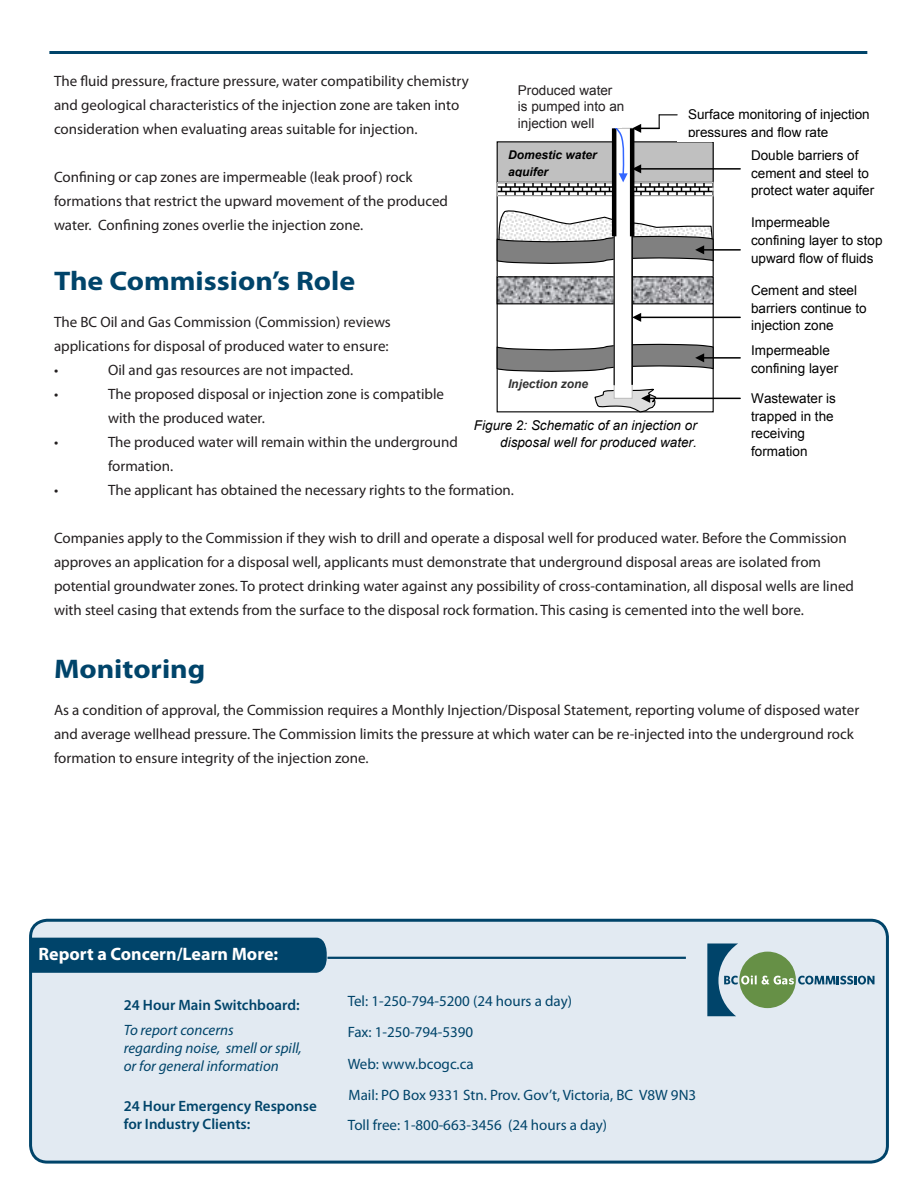
<style>
.page{position:relative;width:918px;height:1188px;background:#fff}
.page>*{position:absolute;margin:0;border:0;box-sizing:border-box;transform-origin:0 0}
.t1{font:700 27px "Myriad Pro";color:#00446a;scale:1.11 1}
.t2{font:700 18px "Myriad Pro";color:#fff}
.t3{font:15px/24px "Myriad Pro";color:#231f20}
.t4{font:15px "Myriad Pro";color:#00446a}
.t5{font:italic 15px/18px "Myriad Pro";color:#00446a}
.t6{font:600 15px "Myriad Pro";color:#00446a}
.t7{font:13.5px/17.9px "Arial";letter-spacing:.005em;color:#000}
.t8{font:italic 13.5px/17.9px "Arial";letter-spacing:.005em;color:#000;text-align:right}
.t9{font:13.5px/16.5px "Arial";color:#231f20}
.t10{font:italic 700 12px/17.9px "Arial";letter-spacing:-.005em;color:#000}
.t11{font:italic 700 12px "Arial";color:#333}
</style>
<div class="page">
<hr style="left:49px;top:51px;width:818px;height:3px;background:#00446a">
<div style="left:497px;top:142px;width:216px;height:40px;background:#c0c0c0"></div>
<div style="left:497px;top:141px;width:217px;height:42px;border:1px solid #000"></div>
<svg style="left:499px;top:278px;width:213px;height:24px;background:#a3a4a8"></svg>
<div style="left:497px;top:276px;width:217px;height:28px;border:1px solid #000"></div>
<hr style="left:649px;top:398px;width:91px;height:1px;background:#000">
<svg style="left:594px;top:385px;width:66px;height:28px"></svg>
<hr style="left:703px;top:249px;width:37px;height:2px;background:#000">
<svg style="left:496px;top:208px;width:219px;height:56px"></svg>
<svg style="left:499px;top:184px;width:213px;height:10px"></svg>
<div style="left:497px;top:182px;width:217px;height:14px;border:1px solid #c0c0c0"></div>
<hr style="left:640px;top:168px;width:100px;height:2px;background:#000">
<hr style="left:640px;top:317px;width:100px;height:1px;background:#000">
<svg style="left:633px;top:313px;width:8px;height:9px"></svg>
<div style="left:677px;top:101px;width:225px;height:41px;background:#fff"></div>
<div style="left:614px;top:128px;width:18px;height:270px;background:#fff"></div>
<div style="left:614px;top:128px;width:19px;height:271px;border:1px solid #c0c0c0"></div>
<hr style="left:630px;top:128px;width:4px;height:108px;background:#000">
<hr style="left:612px;top:128px;width:4px;height:108px;background:#000">
<hr style="left:631px;top:142px;width:2px;height:243px;background:#000">
<hr style="left:614px;top:142px;width:1px;height:243px;background:#000">
<svg style="left:594px;top:114px;width:83px;height:68px"></svg>
<hr style="left:703px;top:357px;width:37px;height:2px;background:#000">
<svg style="left:496px;top:343px;width:219px;height:29px"></svg>
<div style="left:513px;top:68px;width:108px;height:59px;background:#fff"></div>
<div style="left:31px;top:920px;width:856px;height:242px;background:#e2eaf2;border-radius:17px"></div>
<div style="left:29px;top:919px;width:860px;height:245px;border:3px solid #00446a;border-radius:17px"></div>
<div style="left:30px;top:938px;width:297px;height:35px;background:#00446a"></div>
<svg style="left:707px;top:944px;width:167px;height:72px"></svg>
<hr style="left:327px;top:957px;width:359px;height:2px;background:#00446a">
<p class="t3" style="left:54px;top:68px;width:416px">The fluid pressure, fracture pressure, water compatibility chemistry and geological characteristics of the injection zone are taken into consideration when evaluating areas suitable for injection.</p>
<p class="t3" style="left:54px;top:164px;width:396px">Confining or cap zones are impermeable (leak proof) rock formations that restrict the upward movement of the produced water. Confining zones overlie the injection zone.</p>
<p class="t9" style="left:518px;top:82px;width:96px">Produced water</p>
<p class="t9" style="left:518px;top:98px;width:108px">is pumped into an injection well</p>
<p class="t7" style="left:526px;top:83px;width:97px">is pumped into an injection well</p>
<p class="t10" style="left:508px;top:146px;width:90px">Domestic water aquifer</p>
<p class="t7" style="left:688px;top:106px;width:183px">Surface monitoring of injection pressures and flow rate</p>
<p class="t7" style="left:751px;top:146px;width:125px">Double barriers of cement and steel to protect water aquifer</p>
<p class="t7" style="left:751px;top:214px;width:133px">Impermeable confining layer to stop upward flow of fluids</p>
<p class="t1" style="left:54px;top:263px;width:273px">The Commission’s Role</p>
<p class="t7" style="left:751px;top:281px;width:117px">Cement and steel barriers continue to injection zone</p>
<p class="t3" style="left:54px;top:310px;width:338px">The BC Oil and Gas Commission (Commission) reviews applications for disposal of produced water to ensure:</p>
<p class="t3" style="left:54px;top:358px;width:6px">•</p>
<p class="t3" style="left:108px;top:358px;width:247px">Oil and gas resources are not impacted.</p>
<p class="t3" style="left:54px;top:382px;width:6px">•</p>
<p class="t3" style="left:108px;top:382px;width:338px">The proposed disposal or injection zone is compatible with the produced water.</p>
<p class="t3" style="left:54px;top:430px;width:6px">•</p>
<p class="t3" style="left:108px;top:430px;width:351px">The produced water will remain within the underground formation.</p>
<p class="t3" style="left:54px;top:478px;width:6px">•</p>
<p class="t3" style="left:108px;top:478px;width:408px">The applicant has obtained the necessary rights to the formation.</p>
<p class="t3" style="left:54px;top:526px;width:802px">Companies apply to the Commission if they wish to drill and operate a disposal well for produced water. Before the Commission approves an application for a disposal well, applicants must demonstrate that underground disposal areas are isolated from potential groundwater zones. To protect drinking water against any possibility of cross-contamination, all disposal wells are lined with steel casing that extends from the surface to the disposal rock formation. This casing is cemented into the well bore.</p>
<p class="t7" style="left:751px;top:341px;width:89px">Impermeable confining layer</p>
<p class="t11" style="left:508px;top:376px;width:82px">Injection zone</p>
<p class="t7" style="left:751px;top:389px;width:86px">Wastewater is trapped in the receiving formation</p>
<p class="t8" style="left:474px;top:416px;width:225px">Figure 2: Schematic of an injection or disposal well for produced water.</p>
<p class="t1" style="left:54px;top:651px;width:138px">Monitoring</p>
<p class="t3" style="left:54px;top:697px;width:807px">As a condition of approval, the Commission requires a Monthly Injection/Disposal Statement, reporting volume of disposed water and average wellhead pressure. The Commission limits the pressure at which water can be re-injected into the underground rock formation to ensure integrity of the injection zone.</p>
<p class="t2" style="left:39px;top:942px;width:241px">Report a Concern/Learn More:</p>
<p class="t6" style="left:124px;top:996px;width:177px">24 Hour Main Switchboard:</p>
<p class="t5" style="left:124px;top:1021px;width:112px">To report concerns</p>
<p class="t5" style="left:124px;top:1039px;width:180px">regarding noise, smell or spill, or for general information</p>
<p class="t6" style="left:124px;top:1097px;width:194px">24 Hour Emergency Response</p>
<p class="t6" style="left:124px;top:1115px;width:128px">for Industry Clients:</p>
<p class="t4" style="left:348px;top:992px;width:226px">Tel: 1-250-794-5200 (24 hours a day)</p>
<p class="t4" style="left:348px;top:1023px;width:127px">Fax: 1-250-794-5390</p>
<p class="t4" style="left:348px;top:1055px;width:127px">Web: www.bcogc.ca</p>
<p class="t4" style="left:349px;top:1086px;width:349px">Mail: PO Box 9331 Stn. Prov. Gov’t, Victoria, BC V8W 9N3</p>
<p class="t4" style="left:348px;top:1116px;width:261px">Toll free: 1-800-663-3456 (24 hours a day)</p>
</div>
